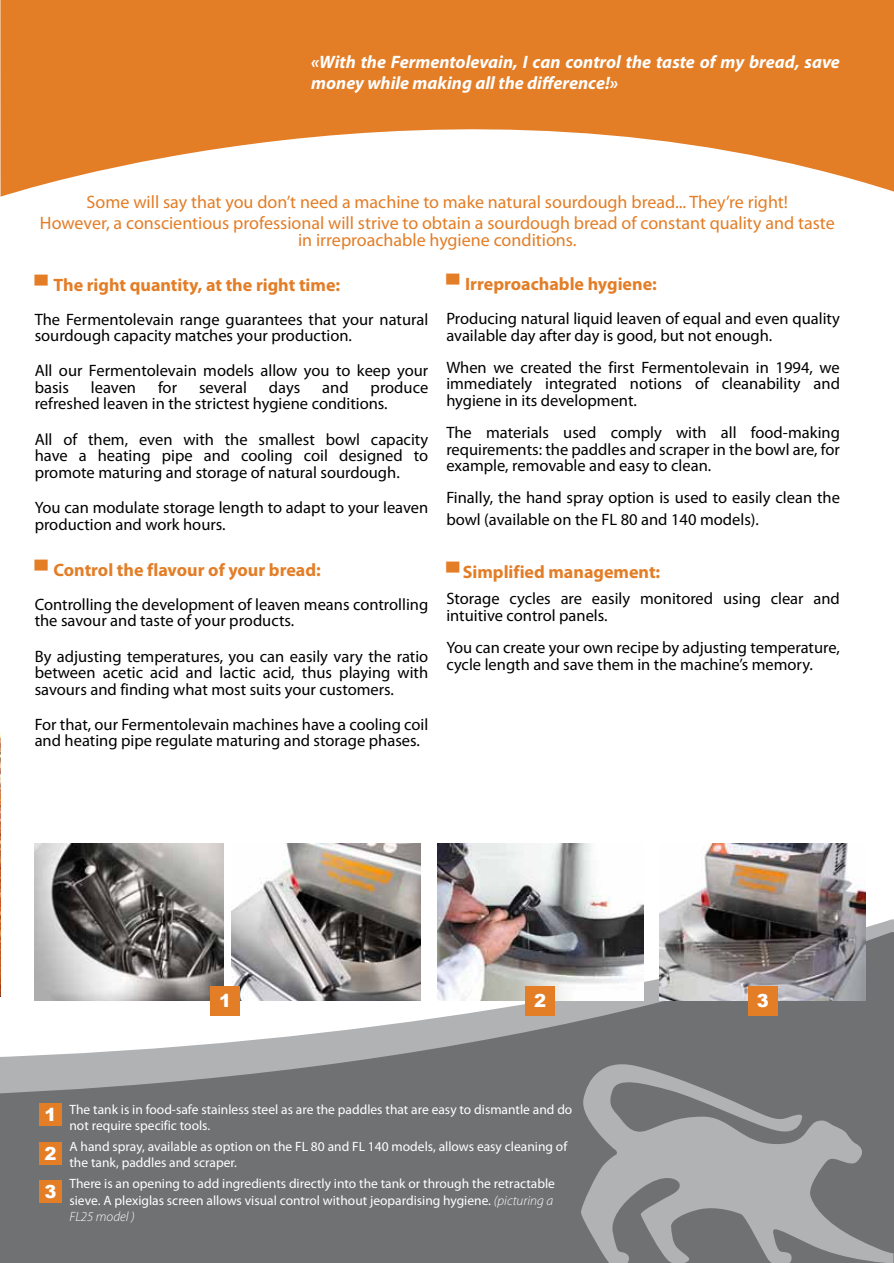
<style>
.page{position:relative;width:894px;height:1263px;background:#fff}
.page>*{position:absolute;margin:0;border:0;box-sizing:border-box;transform-origin:0 0}
.t1{font:18px/21.5px "Myriad Pro";color:#e37d26;text-align:center}
.t2{font:700 18px "Myriad Pro";color:#e37d26}
.t3{font:italic 700 18px/21.6px "Myriad Pro";color:#fff}
.t4{font:900 18px/38.5px "Arial";color:#fff;text-align:justify}
.t5{font:16.5px/16.5px "Myriad Pro";color:#000}
.t6{font:13.5px/16.5px "Myriad Pro";color:#fff}
.s1{font-family:"Arial";font-weight:900}
.s2{font-weight:300;font-style:italic}
</style>
<div class="page">
<svg style="left:0;top:0;width:894px;height:197px;fill:#e37d26"></svg>
<div style="left:0;top:1221px;width:894px;height:42px;background:#707172"></div>
<svg style="left:0;top:919px;width:894px;height:302px;fill:#707172"></svg>
<svg style="left:580px;top:1058px;width:313px;height:205px;background:#8d8e8f"></svg>
<img style="left:437px;top:843px;width:206px;height:157px">
<img style="left:35px;top:843px;width:189px;height:157px">
<img style="left:231px;top:843px;width:189px;height:157px">
<img style="left:660px;top:843px;width:205px;height:157px">
<div style="left:210px;top:986px;width:30px;height:29px;background:#e37d26"></div>
<div style="left:525px;top:986px;width:30px;height:29px;background:#e37d26"></div>
<div style="left:748px;top:986px;width:29px;height:29px;background:#e37d26"></div>
<img style="left:0;top:733px;width:1px;height:263px">
<div style="left:40px;top:1103px;width:22px;height:22px;background:#e37d26"></div>
<div style="left:40px;top:1142px;width:22px;height:22px;background:#e37d26"></div>
<div style="left:40px;top:1180px;width:22px;height:23px;background:#e37d26"></div>
<p class="t3" style="left:311px;top:52px;width:530px">«With the Fermentolevain, I can control the taste of my bread, save money while making all the difference!»</p>
<p class="t1" style="left:40px;top:193px;width:796px">Some will say that you don’t need a machine to make natural sourdough bread... They’re right!<br>However, a conscientious professional will strive to obtain a sourdough bread of constant quality and taste</p>
<p class="t1" style="left:298px;top:231px;width:280px">in irreproachable hygiene conditions.</p>
<p class="t2" style="left:35px;top:278px;width:307px"><span class="s1">▀</span> The right quantity, at the right time:</p>
<p class="t5" style="left:35px;top:312px;width:395px">The Fermentolevain range guarantees that your natural sourdough capacity matches your production.</p>
<p class="t5" style="left:35px;top:364px;width:395px">All our Fermentolevain models allow you to keep your basis</p>
<p class="t5" style="left:91px;top:381px;width:47px">leaven</p>
<p class="t5" style="left:158px;top:381px;width:21px">for</p>
<p class="t5" style="left:199px;top:381px;width:49px">several</p>
<p class="t5" style="left:269px;top:381px;width:33px">days</p>
<p class="t5" style="left:322px;top:381px;width:28px">and</p>
<p class="t5" style="left:35px;top:381px;width:395px;text-indent:336px">produce refreshed leaven in the strictest hygiene conditions.</p>
<p class="t5" style="left:35px;top:432px;width:395px;text-align:justify">All of them, even with the smallest bowl capacity have a heating pipe and cooling coil designed to promote maturing and storage of natural sourdough.</p>
<p class="t5" style="left:35px;top:501px;width:395px">You can modulate storage length to adapt to your leaven production and work hours.</p>
<p class="t2" style="left:35px;top:563px;width:288px"><span class="s1">▀</span> Control the flavour of your bread:</p>
<p class="t5" style="left:35px;top:597px;width:395px">Controlling the development of leaven means controlling the savour and taste of your products.</p>
<p class="t5" style="left:35px;top:649px;width:395px;text-align:justify">By adjusting temperatures, you can easily vary the ratio between acetic acid and lactic acid, thus playing with savours and finding what most suits your customers.</p>
<p class="t5" style="left:35px;top:717px;width:395px">For that, our Fermentolevain machines have a cooling coil and heating pipe regulate maturing and storage phases.</p>
<p class="t2" style="left:446px;top:277px;width:212px"><span class="s1">▀</span> Irreproachable hygiene:</p>
<p class="t5" style="left:446px;top:312px;width:395px">Producing natural liquid leaven of equal and even quality available day after day is good, but not enough.</p>
<p class="t5" style="left:446px;top:360px;width:395px;text-align:justify">When we created the first Fermentolevain in 1994, we immediately integrated notions of cleanability and hygiene in its development.</p>
<p class="t5" style="left:446px;top:426px;width:395px;text-align:justify">The materials used comply with all food-making requirements: the paddles and scraper in the bowl are, for example, removable and easy to clean.</p>
<p class="t5" style="left:446px;top:488px;width:395px;line-height:21.6px">Finally, the hand spray option is used to easily clean the bowl (available on the FL 80 and 140 models).</p>
<p class="t2" style="left:446px;top:565px;width:215px"><span class="s1">▀</span> Simplified management:</p>
<p class="t5" style="left:446px;top:592px;width:395px">Storage cycles are easily monitored using clear and intuitive control panels.</p>
<p class="t5" style="left:446px;top:641px;width:395px">You can create your own recipe by adjusting temperature, cycle length and save them in the machine’s memory.</p>
<p class="t4" style="left:219px;top:981px;width:14px">1</p>
<p class="t4" style="left:534px;top:981px;width:14px">2</p>
<p class="t4" style="left:757px;top:981px;width:14px">3</p>
<p class="t4" style="left:45px;top:1095px;width:14px">1<br>2<br>3</p>
<p class="t6" style="left:69px;top:1102px;width:504px">The tank is in food-safe stainless steel as are the paddles that are easy to dismantle and do not require specific tools.</p>
<p class="t6" style="left:69px;top:1139px;width:499px">A hand spray, available as option on the FL 80 and FL 140 models, allows easy cleaning of the tank, paddles and scraper.</p>
<p class="t6" style="left:69px;top:1176px;width:487px">There is an opening to add ingredients directly into the tank or through the retractable sieve. A plexiglas screen allows visual control without jeopardising hygiene. <span class="s2">(picturing a<br>FL25 model )</span></p>
</div>
